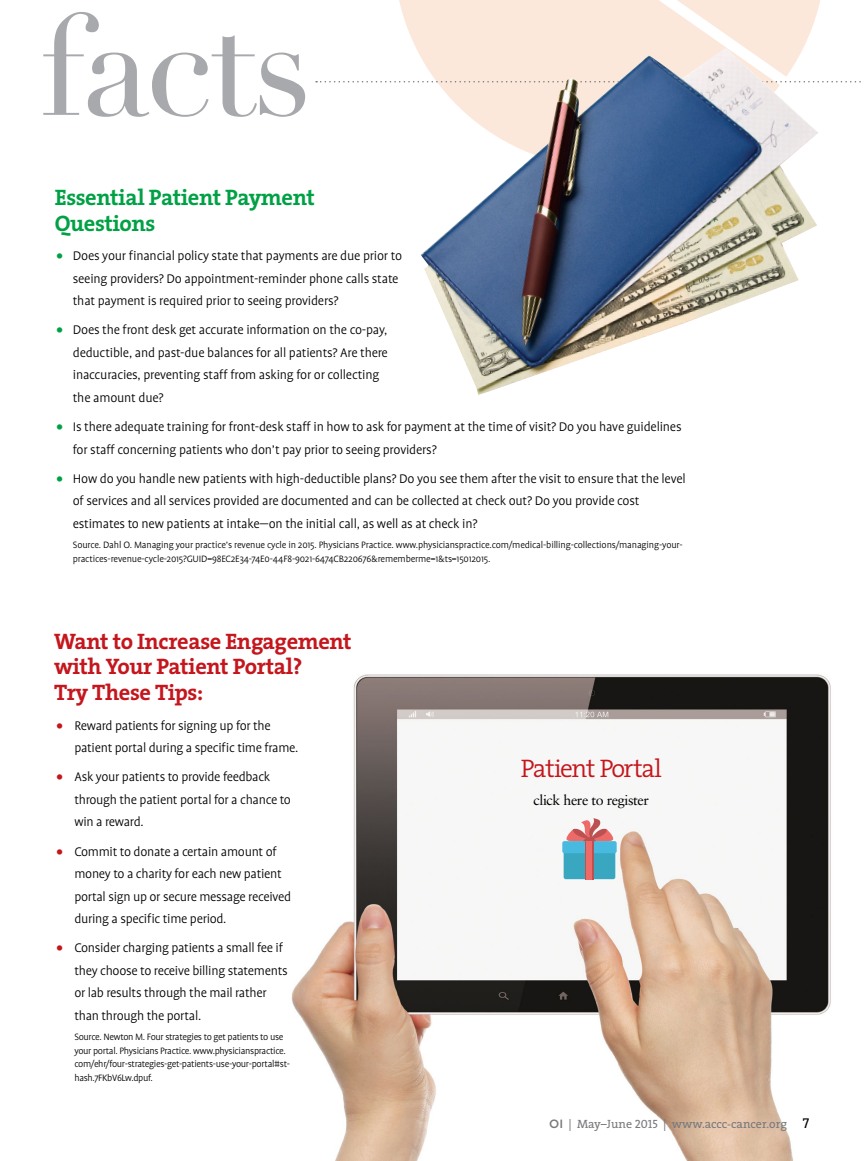
<style>
.page{position:relative;width:864px;height:1161px;background:#fff}
.page>*{position:absolute;margin:0;border:0;box-sizing:border-box;transform-origin:0 0}
.t1{font:141px "Didot";letter-spacing:-.03em;color:#a7a9ac}
.t2{font:300 25.5px "The Serif";letter-spacing:-.06em;color:#c4161c}
.t3{font:700 22.5px/25.5px "The Serif";letter-spacing:-.02em;color:#c4161c}
.t4{font:700 22.5px/25.5px "The Serif";letter-spacing:-.02em;color:#00a145}
.t5{font:300 14.25px/22.5px "Profile";letter-spacing:-.015em;color:#000}
.t6{font:14.25px "Sabon";letter-spacing:-.03em;color:#000}
.t7{font:12px "The Serif";color:#77787b}
.t8{font:300 10.5px/13.5px "Profile";letter-spacing:-.02em;color:#000}
.s1{font-weight:900;font-size:13.8px;color:#00a145}
.s2{font-weight:900;font-size:13.8px;color:#c4161c}
.s3{font-family:"Gotham HTF";font-weight:500}
.s4{font-family:"The Serif Caps"}
.s5{font-family:"The Serif Caps";font-size:14.25px;color:#000}
</style>
<div class="page">
<svg style="left:316px;top:0;width:545px;height:83px"></svg>
<img style="left:291px;top:674px;width:540px;height:487px">
<div style="left:564px;top:849px;width:51px;height:30px;background:#3aa7c1;border-radius:2px"></div>
<svg style="left:566px;top:818px;width:47px;height:23px"></svg>
<div style="left:582px;top:837px;width:15px;height:15px;background:#bd5050;border-radius:50%"></div>
<div style="left:562px;top:841px;width:55px;height:12px;background:#48bae0;border-radius:2px"></div>
<svg style="left:585px;top:841px;width:9px;height:38px"></svg>
<div style="left:587px;top:841px;width:5px;height:38px;background:#ec6a68"></div>
<img style="left:421px;top:48px;width:398px;height:347px">
<h1 class="t1" style="left:39px;top:-19px;width:274px">facts</h1>
<h3 class="t4" style="left:55px;top:184px;width:262px">Essential Patient Payment<br>Questions</h3>
<p class="t5" style="left:73px;top:245px;width:331px;text-indent:-16px"><span class="s1">•</span> Does your financial policy state that payments are due prior to seeing providers? Do appointment-reminder phone calls state that payment is required prior to seeing providers?</p>
<p class="t5" style="left:73px;top:319px;width:317px;text-indent:-16px"><span class="s1">•</span> Does the front desk get accurate information on the co-pay, deductible, and past-due balances for all patients? Are there inaccuracies, preventing staff from asking for or collecting the amount due?</p>
<p class="t5" style="left:73px;top:416px;width:610px;text-indent:-16px"><span class="s1">•</span> Is there adequate training for front-desk staff in how to ask for payment at the time of visit? Do you have guidelines for staff concerning patients who don’t pay prior to seeing providers?</p>
<p class="t5" style="left:73px;top:467px;width:614px;text-indent:-16px"><span class="s1">•</span> How do you handle new patients with high-deductible plans? Do you see them after the visit to ensure that the level of services and all services provided are documented and can be collected at check out? Do you provide cost estimates to new patients at intake—on the initial call, as well as at check in?</p>
<p class="t8" style="left:73px;top:538px;width:612px">Source. Dahl O. Managing your practice’s revenue cycle in 2015. Physicians Practice. www.physicianspractice.com/medical-billing-collections/managing-your&shy;practices-revenue-cycle-2015?GUID=98EC2E34-74E0-44F8-9021-6474CB220676&amp;rememberme=1&amp;ts=15012015.</p>
<h3 class="t3" style="left:54px;top:628px;width:299px">Want to Increase Engagement with Your Patient Portal?<br>Try These Tips:</h3>
<p class="t5" style="left:74px;top:714px;width:226px;text-indent:-18px"><span class="s2">•</span> Reward patients for signing up for the patient portal during a specific time frame.</p>
<p class="t5" style="left:74px;top:766px;width:218px;text-indent:-18px"><span class="s2">•</span> Ask your patients to provide feedback through the patient portal for a chance to win a reward.</p>
<p class="t5" style="left:74px;top:840px;width:218px;text-indent:-18px"><span class="s2">•</span> Commit to donate a certain amount of money to a charity for each new patient portal sign up or secure message received during a specific time period.</p>
<p class="t5" style="left:74px;top:937px;width:215px;text-indent:-18px"><span class="s2">•</span> Consider charging patients a small fee if they choose to receive billing statements or lab results through the mail rather than through the portal.</p>
<p class="t8" style="left:74px;top:1030px;width:217px">Source. Newton M. Four strategies to get patients to use your portal. Physicians Practice. www.physicianspractice. com/ehr/four-strategies-get-patients-use-your-portal#st&shy;hash.7FKbV6Lw.dpuf.</p>
<h2 class="t2" style="left:521px;top:747px;width:142px">Patient Portal</h2>
<p class="t6" style="left:534px;top:791px;width:117px">click here to register</p>
<p class="t7" style="left:549px;top:1114px;width:262px"><span class="s3">OI</span> | May–June <span class="s4">2015</span> | www.accc-cancer.org <span class="s5">7</span></p>
</div>
